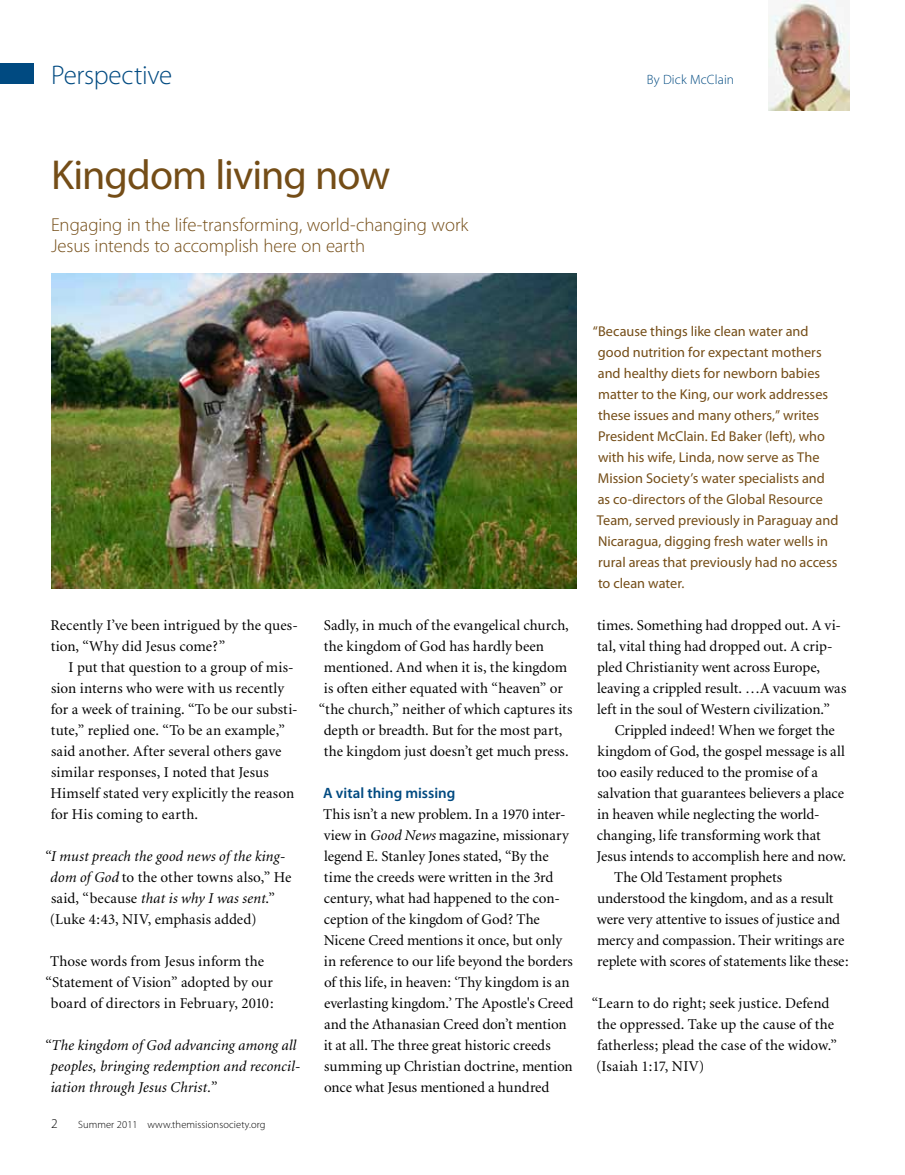
<style>
.page{position:relative;width:905px;height:1175px;background:#fff}
.page>*{position:absolute;margin:0;border:0;box-sizing:border-box;transform-origin:0 0}
.t1{font:42px "Myriad Pro";letter-spacing:-.02em;color:#744d17}
.t2{font:300 27px "Myriad Pro";letter-spacing:-.01em;color:#004a81}
.t3{font:300 18.75px/21px "Myriad Pro";letter-spacing:-.005em;color:#744d17}
.t4{font:15px/21px "Minion";color:#000}
.t5{font:italic 15px/21px "Minion";letter-spacing:.005em;color:#000}
.t6{font:600 15px "Myriad Pro";color:#004a81}
.t7{font:14.25px/21px "Myriad Pro";color:#744d17}
.t8{font:300 13.5px "Myriad Pro";letter-spacing:.01em;color:#004a81}
.t9{font:300 13.5px "Myriad Pro";color:#000}
.t10{font:300 10.5px "Myriad Pro";letter-spacing:.01em;color:#000}
.s1{font-style:italic}
</style>
<div class="page">
<div style="left:0;top:63px;width:34px;height:21px;background:#004a81"></div>
<img style="left:51px;top:273px;width:525px;height:315px">
<img style="left:768px;top:0;width:81px;height:110px">
<h2 class="t2" style="left:51px;top:58px;width:123px">Perspective</h2>
<h1 class="t1" style="left:51px;top:149px;width:341px">Kingdom living now</h1>
<p class="t3" style="left:51px;top:214px;width:419px">Engaging in the life-transforming, world-changing work<br>Jesus intends to accomplish here on earth</p>
<p class="t8" style="left:646px;top:71px;width:89px">By Dick McClain</p>
<p class="t4" style="left:51px;top:615px;width:249px">Recently I’ve been intrigued by the ques&shy;tion, “Why did Jesus come?”</p>
<p class="t4" style="left:51px;top:657px;width:249px;text-indent:18px">I put that question to a group of mis&shy;sion interns who were with us recently for a week of training. “To be our substi&shy;tute,” replied one. “To be an example,” said another. After several others gave similar responses, I noted that Jesus Himself stated very explicitly the reason for His coming to earth.</p>
<p class="t4" style="left:50px;top:846px;width:243px;text-indent:-6px"><span class="s1">“I must preach the good news of the king&shy;dom of God</span> to the other towns also,” He said, “because <span class="s1">that is why I was sent</span>.” (Luke 4:43, NIV, emphasis added)</p>
<p class="t4" style="left:46px;top:951px;width:229px;text-align:center">Those words from Jesus inform the “Statement of Vision” adopted by our board of directors in February, 2010:</p>
<p class="t5" style="left:50px;top:1035px;width:251px;text-indent:-6px">“The kingdom of God advancing among all peoples, bringing redemption and reconcil&shy;iation through Jesus Christ.”</p>
<p class="t9" style="left:51px;top:1115px;width:8px">2</p>
<p class="t10" style="left:78px;top:1118px;width:189px">Summer 2011 www.themissionsociety.org</p>
<p class="t4" style="left:324px;top:615px;width:246px">Sadly, in much of the evangelical church,</p>
<p class="t4" style="left:324px;top:636px;width:221px">the kingdom of God has hardly been</p>
<p class="t4" style="left:324px;top:657px;width:244px">mentioned. And when it is, the kingdom</p>
<p class="t4" style="left:324px;top:678px;width:240px">is often either equated with “heaven” or</p>
<p class="t4" style="left:319px;top:699px;width:255px">“the church,” neither of which captures its</p>
<p class="t4" style="left:324px;top:720px;width:240px">depth or breadth. But for the most part,</p>
<p class="t4" style="left:324px;top:741px;width:246px">the kingdom just doesn’t get much press.</p>
<p class="t6" style="left:323px;top:783px;width:134px">A vital thing missing</p>
<p class="t4" style="left:323px;top:804px;width:252px">This isn’t a new problem. In a 1970 inter&shy;view in <span class="s1">Good News</span> magazine, missionary legend E. Stanley Jones stated, “By the time the creeds were written in the 3rd century, what had happened to the con&shy;ception of the kingdom of God? The Nicene Creed mentions it once, but only in reference to our life beyond the borders of this life, in heaven: ‘Thy kingdom is an everlasting kingdom.’ The Apostle's Creed and the Athanasian Creed don’t mention it at all. The three great historic creeds summing up Christian doctrine, mention once what Jesus mentioned a hundred</p>
<p class="t7" style="left:593px;top:320px;width:247px">“Because things like clean water and good nutrition for expectant mothers and healthy diets for newborn babies matter to the King, our work addresses these issues and many others,” writes President McClain. Ed Baker (left), who with his wife, Linda, now serve as The Mission Society’s water specialists and<br>as co-directors of the Global Resource Team, served previously in Paraguay and Nicaragua, digging fresh water wells in rural areas that previously had no access to clean water.</p>
<p class="t4" style="left:597px;top:615px;width:251px">times. Something had dropped out. A vi&shy;tal, vital thing had dropped out. A crip&shy;pled Christianity went across Europe, leaving a crippled result. …A vacuum was left in the soul of Western civilization.”</p>
<p class="t4" style="left:614px;top:720px;width:222px">Crippled indeed! When we forget the</p>
<p class="t4" style="left:597px;top:741px;width:249px">kingdom of God, the gospel message is all</p>
<p class="t4" style="left:597px;top:762px;width:222px">too easily reduced to the promise of a</p>
<p class="t4" style="left:597px;top:783px;width:248px">salvation that guarantees believers a place</p>
<p class="t4" style="left:597px;top:804px;width:224px">in heaven while neglecting the world-</p>
<p class="t4" style="left:597px;top:825px;width:225px">changing, life transforming work that</p>
<p class="t4" style="left:596px;top:846px;width:251px">Jesus intends to accomplish here and now.</p>
<p class="t4" style="left:614px;top:867px;width:169px">The Old Testament prophets</p>
<p class="t4" style="left:597px;top:888px;width:238px">understood the kingdom, and as a result</p>
<p class="t4" style="left:597px;top:909px;width:245px">were very attentive to issues of justice and</p>
<p class="t4" style="left:597px;top:930px;width:249px">mercy and compassion. Their writings are</p>
<p class="t4" style="left:597px;top:951px;width:253px">replete with scores of statements like these:</p>
<p class="t4" style="left:592px;top:993px;width:247px">“Learn to do right; seek justice. Defend the oppressed. Take up the cause of the fatherless; plead the case of the widow.” (Isaiah 1:17, NIV)</p>
</div>
